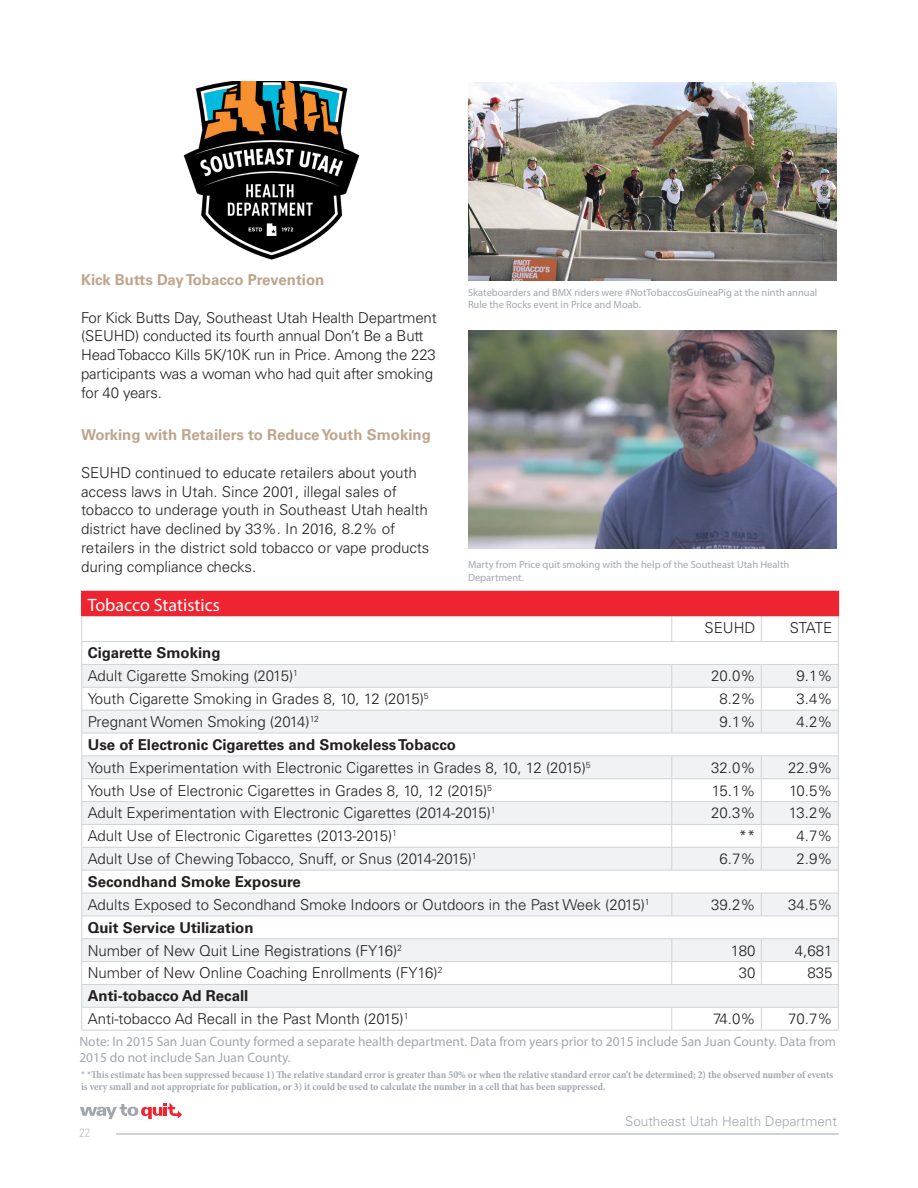
<style>
.page{position:relative;width:918px;height:1188px;background:#fff}
.page>*{position:absolute;margin:0;border:0;box-sizing:border-box;transform-origin:0 0}
.t1{font:18px "Myriad Pro";color:#fff}
.miniheader{font:300 15px/18.8px "Univers LT Std";color:#231f20}
.t2{font:700 15px "Univers LT Std";color:#231f20}
.miniheader-2{font:700 15px "Univers LT Std";color:#bea58c}
.t3{font:13.5px/16.2px "Myriad Pro";color:#a1a7b1}
.t4{font:300 13.5px "Univers LT Std";color:#a1a7b1}
.t5{font:300 condensed 12px "Univers LT Std";color:#b9bdc5}
.t6{font:700 condensed 10.5px/12.6px "Minion Pro";color:#a1a7b1}
.t7{font:10.5px/12.6px "Myriad Pro";color:#a1a7b1}
</style>
<div class="page">
<svg style="left:80px;top:1103px;width:102px;height:16px"></svg>
<hr style="left:116px;top:1134px;width:723px;height:1px;background:#a1a7b1">
<img style="left:183px;top:81px;width:177px;height:179px">
<hr style="left:81px;top:591px;width:591px;height:1px;background:#ee2530">
<hr style="left:672px;top:591px;width:89px;height:1px;background:#ee2530">
<hr style="left:761px;top:591px;width:78px;height:1px;background:#ee2530">
<hr style="left:81px;top:1030px;width:591px;height:1px;background:#d0d3d8">
<hr style="left:672px;top:1030px;width:89px;height:1px;background:#d0d3d8">
<hr style="left:761px;top:1030px;width:78px;height:1px;background:#d0d3d8">
<svg style="left:81px;top:592px;width:758px;height:438px"></svg>
<hr style="left:81px;top:778px;width:591px;height:1px;background:#d0d3d8">
<hr style="left:672px;top:778px;width:89px;height:1px;background:#d0d3d8">
<hr style="left:761px;top:778px;width:78px;height:1px;background:#d0d3d8">
<img style="left:468px;top:82px;width:369px;height:198px">
<img style="left:468px;top:330px;width:369px;height:219px">
<p class="miniheader-2" style="left:81px;top:271px;width:245px">Kick Butts Day Tobacco Prevention</p>
<p class="miniheader" style="left:81px;top:308px;width:357px">For Kick Butts Day, Southeast Utah Health Department (SEUHD) conducted its fourth annual Don’t Be a Butt Head Tobacco Kills 5K/10K run in Price. Among the 223 participants was a woman who had quit after smoking for 40 years.</p>
<p class="miniheader-2" style="left:81px;top:426px;width:351px">Working with Retailers to Reduce Youth Smoking</p>
<p class="miniheader" style="left:81px;top:463px;width:350px">SEUHD continued to educate retailers about youth access laws in Utah. Since 2001, illegal sales of tobacco to underage youth in Southeast Utah health district have declined by 33%. In 2016, 8.2% of retailers in the district sold tobacco or vape products during compliance checks.</p>
<p class="t1" style="left:88px;top:593px;width:134px">Tobacco Statistics</p>
<p class="t7" style="left:468px;top:286px;width:351px">Skateboarders and BMX riders were #NotTobaccosGuineaPig at the ninth annual<br>Rule the Rocks event in Price and Moab.</p>
<p class="t7" style="left:468px;top:558px;width:323px">Marty from Price quit smoking with the help of the Southeast Utah Health<br>Department.</p>
<p class="miniheader" style="left:705px;top:619px;width:52px">SEUHD</p>
<p class="miniheader" style="left:790px;top:619px;width:44px">STATE</p>
<p class="t2" style="left:88px;top:644px;width:134px">Cigarette Smoking</p>
<p class="miniheader" style="left:88px;top:667px;width:212px">Adult Cigarette Smoking (2015)<sup>1</sup></p>
<p class="miniheader" style="left:711px;top:667px;width:46px">20.0%</p>
<p class="miniheader" style="left:797px;top:667px;width:37px">9.1%</p>
<p class="miniheader" style="left:88px;top:689px;width:342px">Youth Cigarette Smoking in Grades 8, 10, 12 (2015)<sup>5</sup></p>
<p class="miniheader" style="left:720px;top:689px;width:37px">8.2%</p>
<p class="miniheader" style="left:797px;top:689px;width:37px">3.4%</p>
<p class="miniheader" style="left:88px;top:712px;width:233px">Pregnant Women Smoking (2014)<sup>12</sup></p>
<p class="miniheader" style="left:720px;top:712px;width:37px">9.1%</p>
<p class="miniheader" style="left:797px;top:712px;width:37px">4.2%</p>
<p class="t2" style="left:88px;top:736px;width:370px">Use of Electronic Cigarettes and Smokeless Tobacco</p>
<p class="miniheader" style="left:88px;top:758px;width:504px">Youth Experimentation with Electronic Cigarettes in Grades 8, 10, 12 (2015)<sup>5</sup></p>
<p class="miniheader" style="left:711px;top:758px;width:46px">32.0%</p>
<p class="miniheader" style="left:788px;top:758px;width:46px">22.9%</p>
<p class="miniheader" style="left:88px;top:781px;width:406px">Youth Use of Electronic Cigarettes in Grades 8, 10, 12 (2015)<sup>5</sup></p>
<p class="miniheader" style="left:712px;top:781px;width:45px">15.1%</p>
<p class="miniheader" style="left:789px;top:781px;width:45px">10.5%</p>
<p class="miniheader" style="left:88px;top:804px;width:409px">Adult Experimentation with Electronic Cigarettes (2014-2015)<sup>1</sup></p>
<p class="miniheader" style="left:711px;top:804px;width:46px">20.3%</p>
<p class="miniheader" style="left:789px;top:804px;width:45px">13.2%</p>
<p class="miniheader" style="left:88px;top:827px;width:311px">Adult Use of Electronic Cigarettes (2013-2015)<sup>1</sup></p>
<p class="miniheader" style="left:739px;top:827px;width:18px">**</p>
<p class="miniheader" style="left:797px;top:827px;width:37px">4.7%</p>
<p class="miniheader" style="left:88px;top:849px;width:390px">Adult Use of Chewing Tobacco, Snuff, or Snus (2014-2015)<sup>1</sup></p>
<p class="miniheader" style="left:720px;top:849px;width:37px">6.7%</p>
<p class="miniheader" style="left:797px;top:849px;width:37px">2.9%</p>
<p class="t2" style="left:88px;top:873px;width:215px">Secondhand Smoke Exposure</p>
<p class="miniheader" style="left:88px;top:895px;width:564px">Adults Exposed to Secondhand Smoke Indoors or Outdoors in the Past Week (2015)<sup>1</sup></p>
<p class="miniheader" style="left:711px;top:895px;width:46px">39.2%</p>
<p class="miniheader" style="left:788px;top:895px;width:46px">34.5%</p>
<p class="t2" style="left:88px;top:919px;width:167px">Quit Service Utilization</p>
<p class="miniheader" style="left:88px;top:941px;width:316px">Number of New Quit Line Registrations (FY16)<sup>2</sup></p>
<p class="miniheader" style="left:731px;top:941px;width:26px">180</p>
<p class="miniheader" style="left:795px;top:941px;width:39px">4,681</p>
<p class="miniheader" style="left:88px;top:964px;width:356px">Number of New Online Coaching Enrollments (FY16)<sup>2</sup></p>
<p class="miniheader" style="left:739px;top:964px;width:18px">30</p>
<p class="miniheader" style="left:807px;top:964px;width:27px">835</p>
<p class="t2" style="left:88px;top:987px;width:162px">Anti-tobacco Ad Recall</p>
<p class="miniheader" style="left:88px;top:1010px;width:322px">Anti-tobacco Ad Recall in the Past Month (2015)<sup>1</sup></p>
<p class="miniheader" style="left:713px;top:1010px;width:44px">74.0%</p>
<p class="miniheader" style="left:788px;top:1010px;width:46px">70.7%</p>
<p class="t3" style="left:79px;top:1033px;width:758px">Note: In 2015 San Juan County formed a separate health department. Data from years prior to 2015 include San Juan County. Data from<br>2015 do not include San Juan County.</p>
<p class="t6" style="left:81px;top:1068px;width:754px">* *This estimate has been suppressed because 1) The relative standard error is greater than 50% or when the relative standard error can’t be determined; 2) the observed number of events is very small and not appropriate for publication, or 3) it could be used to calculate the number in a cell that has been suppressed.</p>
<p class="t5" style="left:79px;top:1126px;width:12px">22</p>
<p class="t4" style="left:625px;top:1113px;width:213px">Southeast Utah Health Department</p>
</div>
